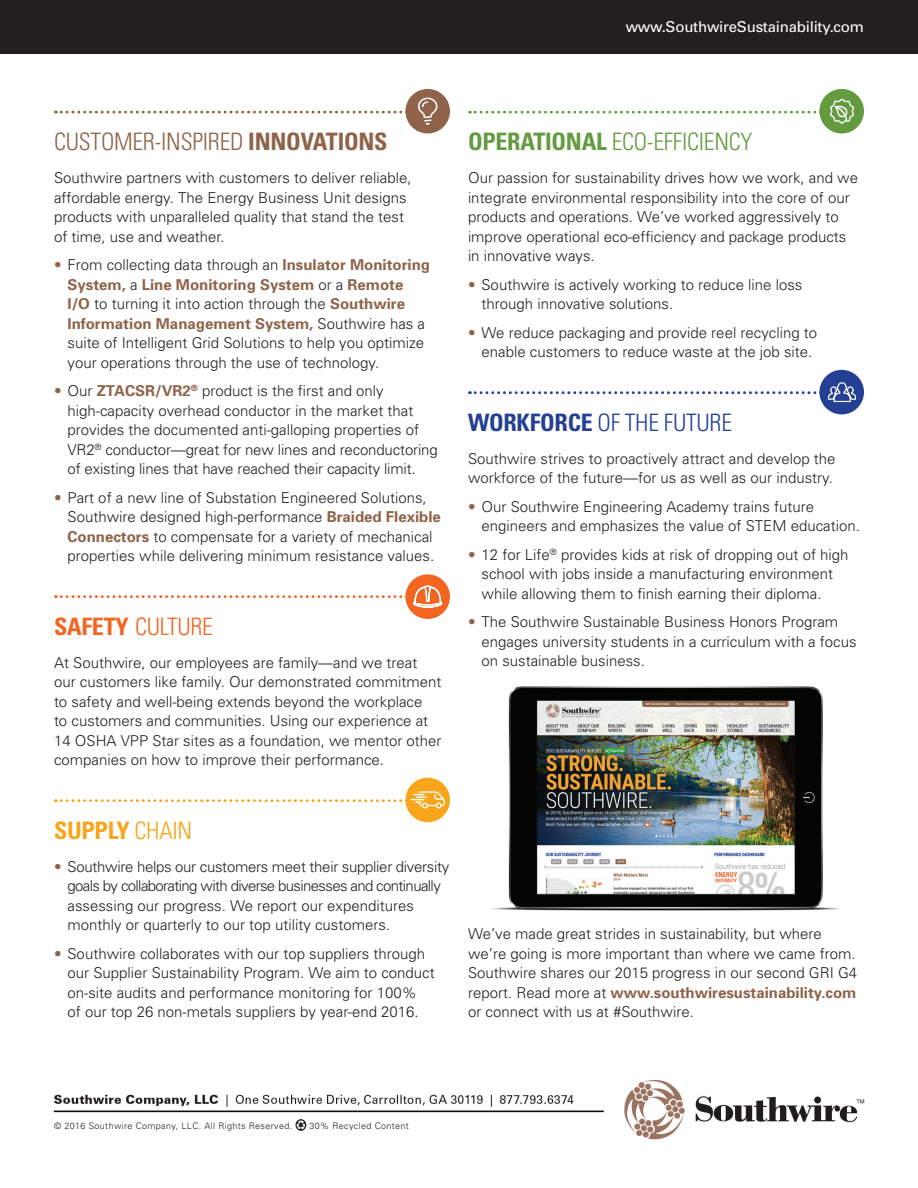
<style>
.page{position:relative;width:918px;height:1188px;background:#fff}
.page>*{position:absolute;margin:0;border:0;box-sizing:border-box;transform-origin:0 0}
.t1{font:300 condensed 24px "Univers";letter-spacing:-.01em;color:#8e634a}
.t2{font:300 condensed 24px "Univers";letter-spacing:-.01em;color:#649b41}
.t3{font:300 condensed 24px "Univers";letter-spacing:-.01em;color:#243f94}
.t4{font:300 condensed 24px "Univers";letter-spacing:-.01em;color:#f36621}
.t5{font:700 condensed 24px "Univers";letter-spacing:-.01em;color:#f9a51b}
.t6{font:300 15px/19.5px "Univers";color:#231f20}
.t7{font:300 15px/19.5px "Univers";letter-spacing:-.02em;color:#231f20}
.t8{font:15px "Univers";letter-spacing:-.015em;color:#fff}
.t9{font:300 9px "Univers";letter-spacing:.04em;color:#231f20}
.s1{font-weight:700}
.s2{color:#8e634a}
.s3{font-weight:700;color:#8e634a}
.s4{font-weight:300}
</style>
<div class="page">
<img style="left:53px;top:1080px;width:812px;height:60px">
<div style="left:0;top:0;width:918px;height:54px;background:#231f20"></div>
<div style="left:405px;top:89px;width:45px;height:45px;background:#8e634a;border-radius:50%"></div>
<svg style="left:55px;top:98px;width:382px;height:27px"></svg>
<div style="left:405px;top:778px;width:45px;height:44px;background:#f9a51b;border-radius:50%"></div>
<svg style="left:55px;top:791px;width:390px;height:18px"></svg>
<div style="left:405px;top:574px;width:45px;height:45px;background:#f36621;border-radius:50%"></div>
<svg style="left:55px;top:586px;width:387px;height:22px"></svg>
<div style="left:819px;top:370px;width:45px;height:44px;background:#243f94;border-radius:50%"></div>
<svg style="left:469px;top:382px;width:386px;height:20px"></svg>
<div style="left:819px;top:89px;width:45px;height:44px;background:#649b41;border-radius:50%"></div>
<svg style="left:469px;top:98px;width:385px;height:26px"></svg>
<div style="left:50px;top:1115px;width:252px;height:27px;background:#fff"></div>
<svg style="left:296px;top:1119px;width:10px;height:12px"></svg>
<img style="left:491px;top:686px;width:349px;height:225px">
<p class="t8" style="left:626px;top:18px;width:240px">www.SouthwireSustainability.com</p>
<h1 class="t1" style="left:54px;top:127px;width:335px">CUSTOMER-INSPIRED <span class="s1">INNOVATIONS</span></h1>
<p class="t6" style="left:54px;top:168px;width:359px">Southwire partners with customers to deliver reliable, affordable energy. The Energy Business Unit designs products with unparalleled quality that stand the test of time, use and weather.</p>
<p class="t6" style="left:68px;top:255px;width:364px;text-indent:-14px"><span class="s2">•</span> From collecting data through an <span class="s3">Insulator Monitoring System,</span> a <span class="s3">Line Monitoring System</span> or a <span class="s3">Remote<br>I/O</span> to turning it into action through the <span class="s3">Southwire Information Management System,</span> Southwire has a suite of Intelligent Grid Solutions to help you optimize your operations through the use of technology.</p>
<p class="t6" style="left:68px;top:381px;width:372px;text-indent:-14px"><span class="s2">•</span> Our <span class="s3">ZTACSR/VR2</span><sup>®</sup> product is the first and only high-capacity overhead conductor in the market that provides the documented anti-galloping properties of VR2<sup>®</sup> conductor—great for new lines and reconductoring of existing lines that have reached their capacity limit.</p>
<p class="t6" style="left:68px;top:488px;width:375px;text-indent:-14px"><span class="s2">•</span> Part of a new line of Substation Engineered Solutions, Southwire designed high-performance <span class="s3">Braided Flexible Connectors</span> to compensate for a variety of mechanical properties while delivering minimum resistance values.</p>
<h1 class="t4" style="left:54px;top:612px;width:160px"><span class="s1">SAFETY</span> CULTURE</h1>
<p class="t6" style="left:54px;top:653px;width:389px">At Southwire, our employees are family—and we treat our customers like family. Our demonstrated commitment to safety and well-being extends beyond the workplace<br>to customers and communities. Using our experience at 14 OSHA VPP Star sites as a foundation, we mentor other companies on how to improve their performance.</p>
<h1 class="t2" style="left:468px;top:127px;width:286px"><span class="s1">OPERATIONAL</span> ECO-EFFICIENCY</h1>
<p class="t6" style="left:468px;top:168px;width:392px">Our passion for sustainability drives how we work, and we integrate environmental responsibility into the core of our products and operations. We’ve worked aggressively to improve operational eco-efficiency and package products in innovative ways.</p>
<p class="t6" style="left:482px;top:275px;width:322px;text-indent:-14px"><span class="s2">•</span> Southwire is actively working to reduce line loss through innovative solutions.</p>
<p class="t6" style="left:468px;top:323px;width:351px;text-align:center"><span class="s2">•</span> We reduce packaging and provide reel recycling to enable customers to reduce waste at the job site.</p>
<h1 class="t3" style="left:468px;top:408px;width:266px"><span class="s1">WORKFORCE</span> OF THE FUTURE</h1>
<p class="t6" style="left:468px;top:449px;width:369px">Southwire strives to proactively attract and develop the workforce of the future—for us as well as our industry.</p>
<p class="t6" style="left:482px;top:497px;width:380px;text-indent:-14px"><span class="s2">•</span> Our Southwire Engineering Academy trains future engineers and emphasizes the value of STEM education.</p>
<p class="t6" style="left:482px;top:545px;width:369px;text-indent:-14px"><span class="s2">•</span> 12 for Life<sup>®</sup> provides kids at risk of dropping out of high school with jobs inside a manufacturing environment while allowing them to finish earning their diploma.</p>
<p class="t6" style="left:482px;top:612px;width:377px;text-indent:-14px"><span class="s2">•</span> The Southwire Sustainable Business Honors Program engages university students in a curriculum with a focus on sustainable business.</p>
<h1 class="t5" style="left:54px;top:816px;width:140px">SUPPLY <span class="s4">CHAIN</span></h1>
<p class="t7" style="left:68px;top:857px;width:383px;text-indent:-14px"><span class="s2">•</span> Southwire helps our customers meet their supplier diversity goals by collaborating with diverse businesses and continually assessing our progress. We report our expenditures monthly or quarterly to our top utility customers.</p>
<p class="t6" style="left:68px;top:944px;width:369px;text-indent:-14px"><span class="s2">•</span> Southwire collaborates with our top suppliers through our Supplier Sustainability Program. We aim to conduct on-site audits and performance monitoring for 100%<br>of our top 26 non-metals suppliers by year-end 2016.</p>
<p class="t6" style="left:468px;top:924px;width:391px">We’ve made great strides in sustainability, but where we’re going is more important than where we came from.<br>Southwire shares our 2015 progress in our second GRI G4 report. Read more at <span class="s3">www.southwiresustainability.com </span>or connect with us at #Southwire.</p>
<p class="t9" style="left:54px;top:1120px;width:240px">© 2016 Southwire Company, LLC. All Rights Reserved.</p>
<p class="t9" style="left:310px;top:1120px;width:101px">30% Recycled Content</p>
</div>
